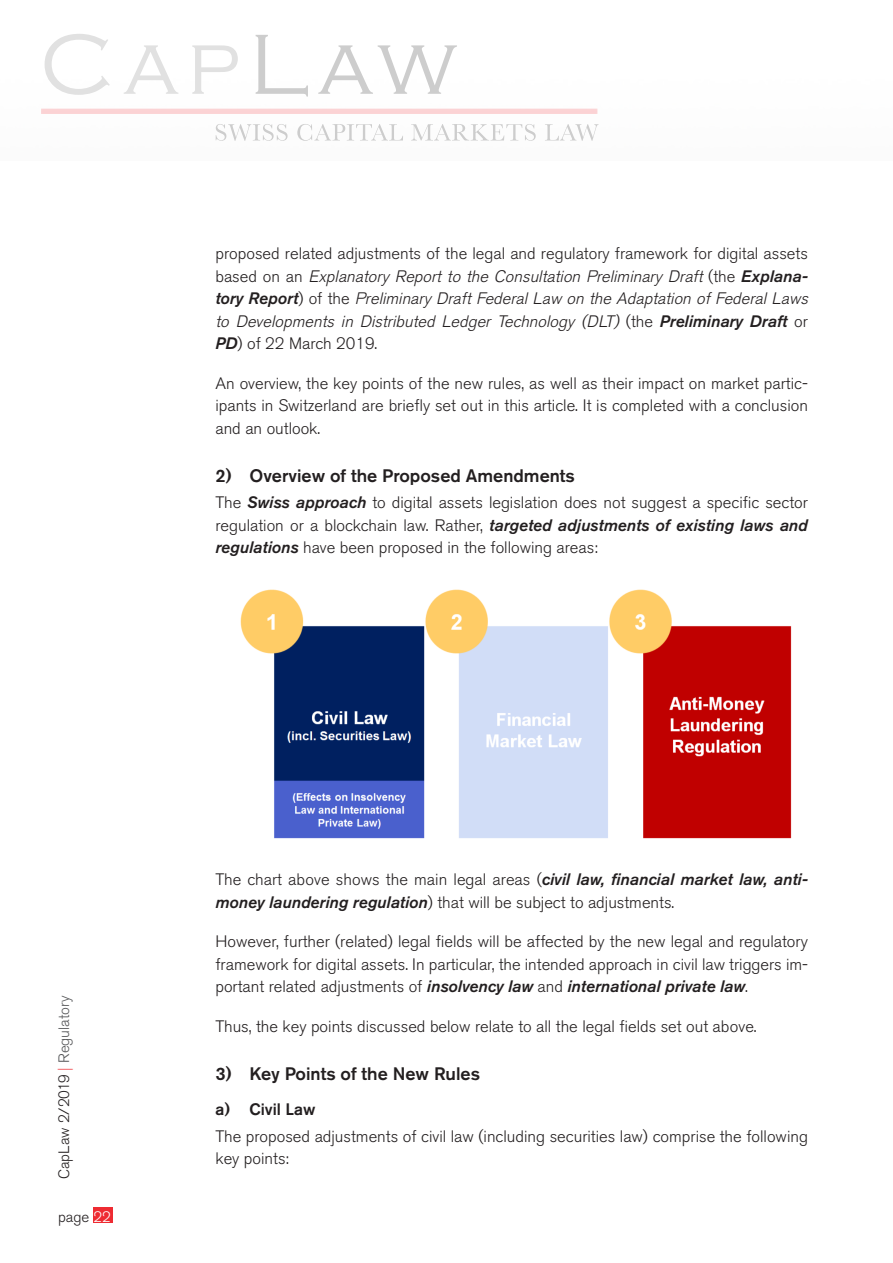
<style>
.page{position:relative;width:893px;height:1263px;background:#fff}
.page>*{position:absolute;margin:0;border:0;box-sizing:border-box;transform-origin:0 0}
.t1{font:500 18px "Akzidenz Grotesk BE";color:#231f20}
.t2{font:300 16.5px/22.5px "Akzidenz Grotesk BE";color:#231f20;text-align:justify}
.t3{font:italic 300 16.5px/22.5px "Akzidenz Grotesk BE";color:#231f20}
.t4{font:500 16.5px "Akzidenz Grotesk BE";color:#231f20}
.t5{font:300 15px "Akzidenz Grotesk BE";color:#231f20}
.s1{font-style:normal}
.s2{font-weight:500}
.s3{font-weight:500;font-style:italic}
.s4{color:#f1555b}
.s5{color:#57585a}
.s6{color:#fff}
</style>
<div class="page">
<div style="left:94px;top:1207px;width:19px;height:15px;background:#ee2b32"></div>
<img style="left:41px;top:62px;width:558px;height:79px">
<img style="left:45px;top:34px;width:412px;height:63px">
<img style="left:263px;top:124px;width:273px;height:17px">
<img style="left:240px;top:589px;width:552px;height:250px">
<p class="t3" style="left:215px;top:242px;width:598px"><span class="s1">proposed related adjustments of the legal and regulatory framework for digital assets b a s e d o n a n</span> Explanatory Report to the Consultation Preliminary Draft <span class="s1">( t h e</span> <span class="s2">Exp la n a - to ry R ep o r t</span><span class="s1">) o f t h e</span> Preliminary Draft Federal Law on the Adaptation of Federal Laws to Developments in Distributed Ledger Technology (DLT) <span class="s1">( t h e</span> <span class="s2">Pre lim in a ry D ra ft</span> <span class="s1">o r </span><span class="s2">PD</span><span class="s1">) of 22 March 2019.</span></p>
<p class="t2" style="left:215px;top:372px;width:594px">An overview, the key points of the new rules, as well as their impact on market partic&shy;ipants in Switzerland are briefly set out in this article. It is completed with a conclusion and an outlook.</p>
<p class="t1" style="left:215px;top:464px;width:361px">2) Overview of the Proposed Amendments</p>
<p class="t2" style="left:215px;top:492px;width:594px">The <span class="s3">Swiss approach</span> to digital assets legislation does not suggest a specific sector regulation or a blockchain law. Rather, <span class="s3">targeted adjustments of existing laws and regulations</span> have been proposed in the following areas:</p>
<p class="t5" style="left:56px;top:1179px;width:185px;rotate:-90deg">CapLaw 2/2019 <span class="s4">|</span> <span class="s5">Regulatory</span></p>
<p class="t5" style="left:58px;top:1208px;width:54px">page <span class="s6">22</span></p>
<p class="t2" style="left:215px;top:869px;width:594px">The chart above shows the main legal areas (<span class="s3">civil law, financial market law, anti&shy;money laundering regulation</span>) that will be subject to adjustments.</p>
<p class="t2" style="left:215px;top:931px;width:594px">However, further (related) legal fields will be affected by the new legal and regulatory framework for digital assets. In particular, the intended approach in civil law triggers im&shy;portant related adjustments of <span class="s3">insolvency law</span> and <span class="s3">international private law</span>.</p>
<p class="t2" style="left:215px;top:1015px;width:543px">Thus, the key points discussed below relate to all the legal fields set out above.</p>
<p class="t1" style="left:215px;top:1062px;width:266px">3) Key Points of the New Rules</p>
<p class="t4" style="left:215px;top:1099px;width:102px">a) Civil Law</p>
<p class="t2" style="left:215px;top:1125px;width:594px">The proposed adjustments of civil law (including securities law) comprise the following key points:</p>
</div>
